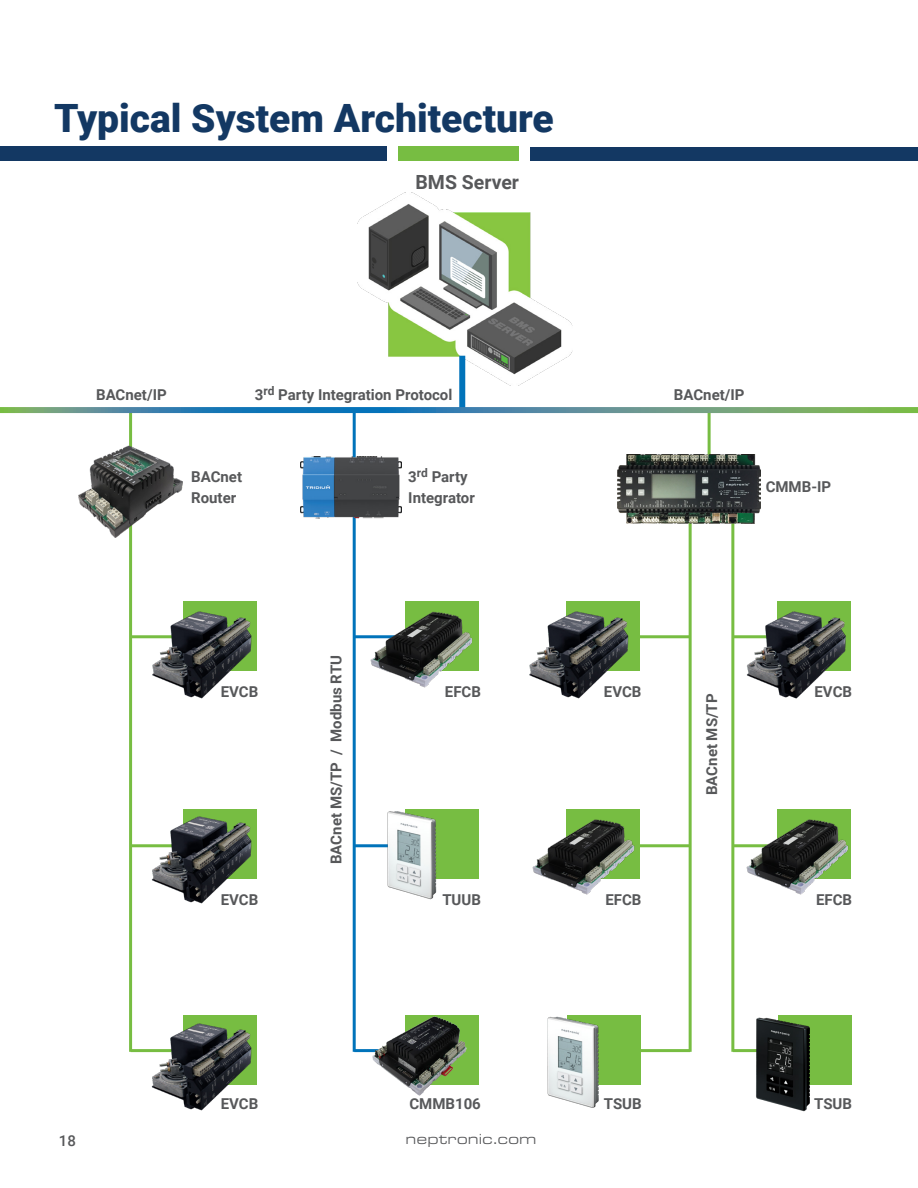
<style>
.page{position:relative;width:918px;height:1188px;background:#fff}
.page>*{position:absolute;margin:0;border:0;box-sizing:border-box;transform-origin:0 0}
.t1{font:900 39px "Roboto";color:#133863}
.t2{font:700 19.5px "Roboto";color:#57585a}
.t3{font:700 15px/21px "Roboto";color:#57585a}
.t4{font:15px "Eurostile Ext";color:#57585a}
.t5{font:500 15px "Roboto";color:#57585a}
</style>
<div class="page">
<div style="left:0;top:147px;width:387px;height:14px;background:#133863"></div>
<div style="left:531px;top:147px;width:387px;height:14px;background:#133863"></div>
<div style="left:399px;top:147px;width:120px;height:14px;background:#77bd42"></div>
<img style="left:358px;top:192px;width:215px;height:193px">
<div style="left:566px;top:602px;width:74px;height:69px;background:#77bd42"></div>
<div style="left:405px;top:810px;width:73px;height:69px;background:#77bd42"></div>
<div style="left:566px;top:810px;width:74px;height:69px;background:#77bd42"></div>
<div style="left:405px;top:1015px;width:74px;height:69px;background:#77bd42"></div>
<div style="left:567px;top:1015px;width:73px;height:69px;background:#77bd42"></div>
<div style="left:778px;top:1015px;width:74px;height:69px;background:#77bd42"></div>
<div style="left:459px;top:356px;width:6px;height:56px;background:#0073ba"></div>
<hr style="left:129px;top:412px;width:3px;height:640px;background:#77bd42">
<hr style="left:131px;top:1049px;width:50px;height:3px;background:#77bd42">
<hr style="left:131px;top:635px;width:50px;height:3px;background:#77bd42">
<hr style="left:131px;top:844px;width:50px;height:3px;background:#77bd42">
<hr style="left:353px;top:412px;width:3px;height:640px;background:#0073ba">
<hr style="left:354px;top:635px;width:51px;height:3px;background:#0073ba">
<hr style="left:354px;top:844px;width:51px;height:3px;background:#0073ba">
<hr style="left:731px;top:519px;width:3px;height:533px;background:#77bd42">
<hr style="left:733px;top:1049px;width:50px;height:3px;background:#77bd42">
<hr style="left:733px;top:844px;width:50px;height:3px;background:#77bd42">
<hr style="left:689px;top:520px;width:3px;height:532px;background:#77bd42">
<hr style="left:640px;top:1049px;width:50px;height:3px;background:#77bd42">
<hr style="left:640px;top:635px;width:50px;height:3px;background:#77bd42">
<hr style="left:640px;top:844px;width:50px;height:3px;background:#77bd42">
<hr style="left:708px;top:412px;width:3px;height:79px;background:#77bd42">
<svg style="left:0;top:407px;width:918px;height:6px"></svg>
<img style="left:78px;top:444px;width:105px;height:93px">
<img style="left:301px;top:456px;width:100px;height:63px">
<img style="left:618px;top:455px;width:143px;height:68px">
<img style="left:133px;top:601px;width:124px;height:98px">
<img style="left:529px;top:601px;width:104px;height:98px">
<img style="left:731px;top:593px;width:120px;height:128px">
<img style="left:363px;top:601px;width:116px;height:87px">
<img style="left:138px;top:1015px;width:119px;height:96px">
<img style="left:352px;top:1016px;width:121px;height:80px">
<img style="left:547px;top:1016px;width:59px;height:92px">
<img style="left:743px;top:1017px;width:76px;height:95px">
<img style="left:137px;top:809px;width:120px;height:95px">
<img style="left:532px;top:809px;width:105px;height:86px">
<img style="left:739px;top:809px;width:112px;height:86px">
<img style="left:373px;top:809px;width:71px;height:91px">
<p class="t1" style="left:54px;top:91px;width:501px">Typical System Architecture</p>
<p class="t2" style="left:415px;top:168px;width:105px">BMS Server</p>
<p class="t3" style="left:96px;top:384px;width:72px">BACnet/IP</p>
<p class="t3" style="left:255px;top:384px;width:199px">3<sup>rd</sup> Party Integration Protocol</p>
<p class="t3" style="left:674px;top:384px;width:72px">BACnet/IP</p>
<p class="t3" style="left:191px;top:466px;width:52px">BACnet<br>Router</p>
<p class="t3" style="left:408px;top:466px;width:68px">3<sup>rd</sup> Party<br>Integrator</p>
<p class="t3" style="left:766px;top:476px;width:67px">CMMB-IP</p>
<p class="t3" style="left:221px;top:680px;width:39px">EVCB</p>
<p class="t3" style="left:221px;top:888px;width:39px">EVCB</p>
<p class="t3" style="left:325px;top:864px;width:210px;rotate:-90deg">BACnet MS/TP / Modbus RTU</p>
<p class="t3" style="left:445px;top:680px;width:38px">EFCB</p>
<p class="t3" style="left:442px;top:888px;width:40px">TUUB</p>
<p class="t3" style="left:604px;top:680px;width:39px">EVCB</p>
<p class="t3" style="left:605px;top:888px;width:38px">EFCB</p>
<p class="t3" style="left:701px;top:795px;width:103px;rotate:-90deg">BACnet MS/TP</p>
<p class="t3" style="left:815px;top:680px;width:39px">EVCB</p>
<p class="t3" style="left:816px;top:888px;width:38px">EFCB</p>
<p class="t3" style="left:221px;top:1093px;width:39px">EVCB</p>
<p class="t3" style="left:409px;top:1093px;width:73px">CMMB106</p>
<p class="t5" style="left:59px;top:1130px;width:19px">18</p>
<p class="t4" style="left:406px;top:1129px;width:133px">neptronic.com</p>
<p class="t3" style="left:604px;top:1093px;width:39px">TSUB</p>
<p class="t3" style="left:814px;top:1093px;width:39px">TSUB</p>
</div>
